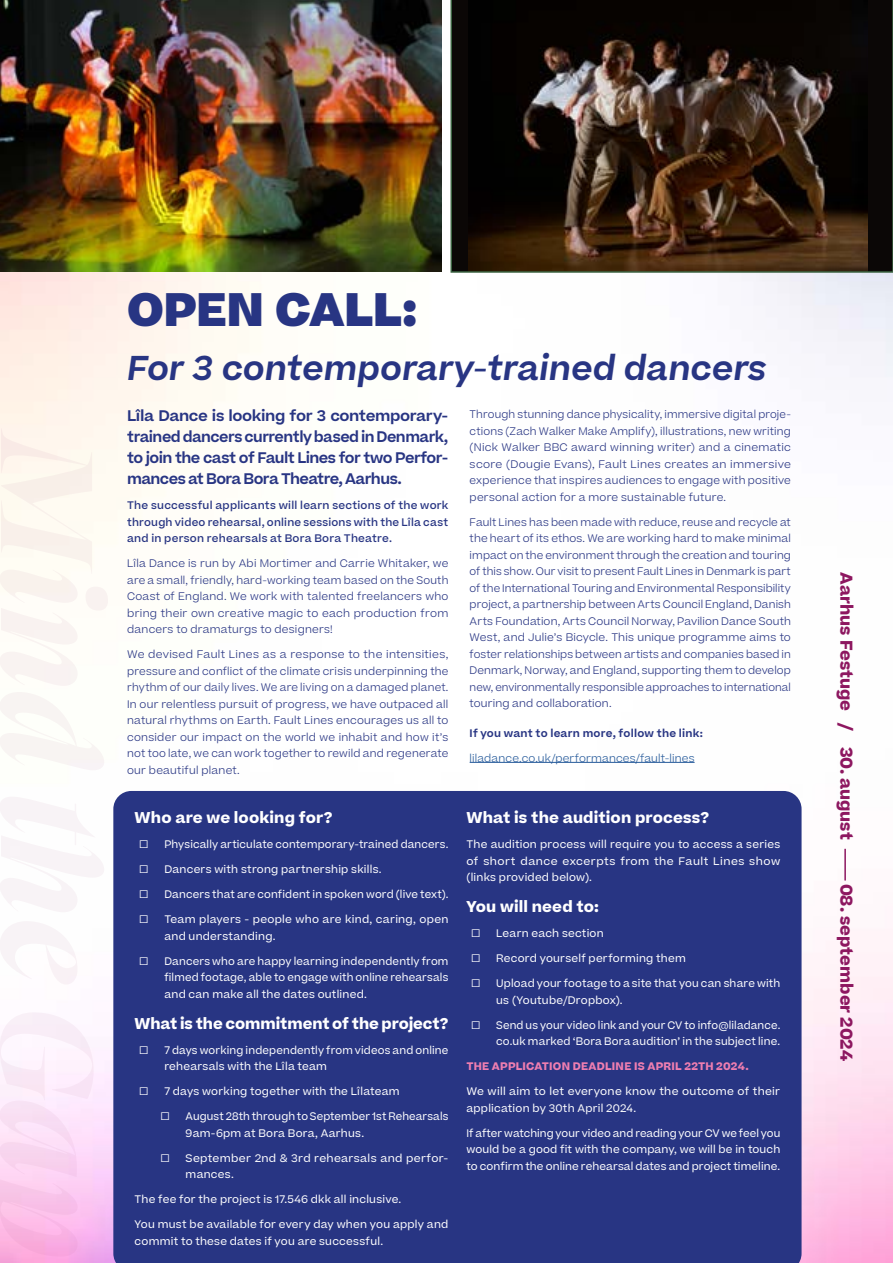
<style>
.page{position:relative;width:893px;height:1263px;background:#fff}
.page>*{position:absolute;margin:0;border:0;box-sizing:border-box;transform-origin:0 0}
.t1{font:800 45px "Beatrice";letter-spacing:-.01em;color:#283583}
.t2{font:italic 600 33px "Beatrice";color:#283583}
.t3{font:700 16.5px "Beatrice";color:#8d1760}
.t4{font:700 15px "Beatrice";letter-spacing:.005em;color:#fff}
.t5{font:600 14.7px/21px "Beatrice";letter-spacing:-.04em;color:#283583;text-align:justify}
.t6{font:300 10.5px/16.5px "Beatrice";letter-spacing:.02em;color:#283583;text-align:justify}
.t7{font:10.5px/16.5px "Beatrice";letter-spacing:.02em;color:#fff}
.t8{font:500 10.5px/16.5px "Beatrice";letter-spacing:.02em;color:#283583;text-align:justify}
.t9{font:300 10.5px "Beatrice";letter-spacing:.015em;color:#275b9b}
.t10{font:700 10.5px "Beatrice";letter-spacing:.025em;color:#ef7eb0}
.t11{font:600 10.5px "Beatrice";letter-spacing:.02em;color:#283583}
.t12{font:300 10.5px "Beatrice";color:#fff}
</style>
<div class="page">
<hr style="left:470px;top:762px;width:225px;height:1px;background:#275b9b">
<div style="left:113px;top:791px;width:688px;height:472px;background:#283583"></div>
<img style="left:0;top:0;width:442px;height:272px">
<svg style="left:450px;top:0;width:443px;height:273px"></svg>
<hr style="left:844px;top:849px;width:2px;height:31px;background:#8d1760">
<h1 class="t1" style="left:127px;top:278px;width:292px">OPEN CALL:</h1>
<h2 class="t2" style="left:127px;top:346px;width:641px">For 3 contemporary-trained dancers</h2>
<h3 class="t5" style="left:127px;top:405px;width:323px">Lîla Dance is looking for 3 contemporary&shy;trained dancers currently based in Denmark, to join the cast of Fault Lines for two Perfor&shy;mances at Bora Bora Theatre, Aarhus.</h3>
<p class="t8" style="left:127px;top:497px;width:323px">The successful applicants will learn sections of the work through video rehearsal, online sessions with the Lîla cast and in person rehearsals at Bora Bora Theatre.</p>
<p class="t6" style="left:127px;top:555px;width:323px">Lîla Dance is run by Abi Mortimer and Carrie Whitaker, we are a small, friendly, hard-working team based on the South Coast of England. We work with talented freelancers who bring their own creative magic to each production from dancers to dramaturgs to designers!</p>
<p class="t6" style="left:127px;top:646px;width:323px">We devised Fault Lines as a response to the intensities, pressure and conflict of the climate crisis underpinning the rhythm of our daily lives. We are living on a damaged planet.<br>In our relentless pursuit of progress, we have outpaced all natural rhythms on Earth. Fault Lines encourages us all to consider our impact on the world we inhabit and how it’s not too late, we can work together to rewild and regenerate our beautiful planet.</p>
<h3 class="t4" style="left:135px;top:807px;width:200px">Who are we looking for?</h3>
<p class="t12" style="left:139px;top:837px;width:12px">Ț</p>
<p class="t7" style="left:164px;top:836px;width:286px">Physically articulate contemporary-trained dancers.</p>
<p class="t12" style="left:139px;top:862px;width:12px">Ț</p>
<p class="t7" style="left:164px;top:861px;width:219px">Dancers with strong partnership skills.</p>
<p class="t12" style="left:139px;top:887px;width:12px">Ț</p>
<p class="t7" style="left:164px;top:886px;width:286px">Dancers that are confident in spoken word (live text).</p>
<p class="t12" style="left:139px;top:912px;width:12px">Ț</p>
<p class="t7" style="left:164px;top:911px;width:286px">Team players - people who are kind, caring, open and understanding.</p>
<p class="t12" style="left:139px;top:954px;width:12px">Ț</p>
<p class="t7" style="left:164px;top:952px;width:286px;text-align:justify">Dancers who are happy learning independently from filmed footage, able to engage with online rehearsals and can make all the dates outlined.</p>
<h3 class="t4" style="left:135px;top:1013px;width:315px">What is the commitment of the project?</h3>
<p class="t12" style="left:139px;top:1043px;width:12px">Ț</p>
<p class="t7" style="left:164px;top:1041px;width:286px">7 days working independently from videos and online rehearsals with the Lîla team</p>
<p class="t12" style="left:139px;top:1084px;width:12px">Ț</p>
<p class="t7" style="left:164px;top:1083px;width:237px">7 days working together with the Lîlateam</p>
<p class="t12" style="left:160px;top:1109px;width:12px">Ț</p>
<p class="t7" style="left:186px;top:1108px;width:264px">August 28th through to September 1st Rehearsals<br>9am-6pm at Bora Bora, Aarhus.</p>
<p class="t12" style="left:160px;top:1151px;width:12px">Ț</p>
<p class="t7" style="left:186px;top:1149px;width:264px">September 2nd &amp; 3rd rehearsals and perfor&shy;mances.</p>
<p class="t7" style="left:135px;top:1191px;width:268px">The fee for the project is 17.546 dkk all inclusive.</p>
<p class="t7" style="left:135px;top:1216px;width:315px">You must be available for every day when you apply and commit to these dates if you are successful.</p>
<p class="t6" style="left:470px;top:406px;width:323px">Through stunning dance physicality, immersive digital proje&shy;ctions (Zach Walker Make Amplify), illustrations, new writing (Nick Walker BBC award winning writer) and a cinematic score (Dougie Evans), Fault Lines creates an immersive experience that inspires audiences to engage with positive personal action for a more sustainable future.</p>
<p class="t6" style="left:470px;top:513px;width:323px">Fault Lines has been made with reduce, reuse and recycle at the heart of its ethos. We are working hard to make minimal impact on the environment through the creation and touring of this show. Our visit to present Fault Lines in Denmark is part of the International Touring and Environmental Responsibility project, a partnership between Arts Council England, Danish Arts Foundation, Arts Council Norway, Pavilion Dance South West, and Julie’s Bicycle. This unique programme aims to foster relationships between artists and companies based in Denmark, Norway, and England, supporting them to develop new, environmentally responsible approaches to international touring and collaboration.</p>
<p class="t11" style="left:470px;top:726px;width:235px">If you want to learn more, follow the link:</p>
<p class="t9" style="left:470px;top:751px;width:226px">liladance.co.uk/performances/fault-lines</p>
<h3 class="t4" style="left:466px;top:807px;width:244px">What is the audition process?</h3>
<p class="t7" style="left:466px;top:836px;width:315px;text-align:justify">The audition process will require you to access a series of short dance excerpts from the Fault Lines show (links provided below).</p>
<h3 class="t4" style="left:466px;top:896px;width:134px">You will need to:</h3>
<p class="t12" style="left:471px;top:926px;width:12px">Ț</p>
<p class="t7" style="left:496px;top:925px;width:109px">Learn each section</p>
<p class="t12" style="left:471px;top:951px;width:12px">Ț</p>
<p class="t7" style="left:496px;top:950px;width:191px">Record yourself performing them</p>
<p class="t12" style="left:471px;top:976px;width:12px">Ț</p>
<p class="t7" style="left:496px;top:975px;width:286px">Upload your footage to a site that you can share with us (Youtube/Dropbox).</p>
<p class="t12" style="left:471px;top:1018px;width:12px">Ț</p>
<p class="t7" style="left:496px;top:1016px;width:286px">Send us your video link and your CV to info@liladance. co.uk marked ‘Bora Bora audition’ in the subject line.</p>
<p class="t10" style="left:466px;top:1059px;width:284px">THE APPLICATION DEADLINE IS APRIL 22TH 2024.</p>
<p class="t7" style="left:466px;top:1083px;width:315px">We will aim to let everyone know the outcome of their application by 30th April 2024.</p>
<p class="t7" style="left:466px;top:1124px;width:315px;text-align:justify">If after watching your video and reading your CV we feel you would be a good fit with the company, we will be in touch to confirm the online rehearsal dates and project timeline.</p>
<h3 class="t3" style="left:858px;top:572px;width:269px;rotate:90deg">Aarhus Festuge / 30. august</h3>
<h3 class="t3" style="left:858px;top:883px;width:179px;rotate:90deg">08. september 2024</h3>
</div>
